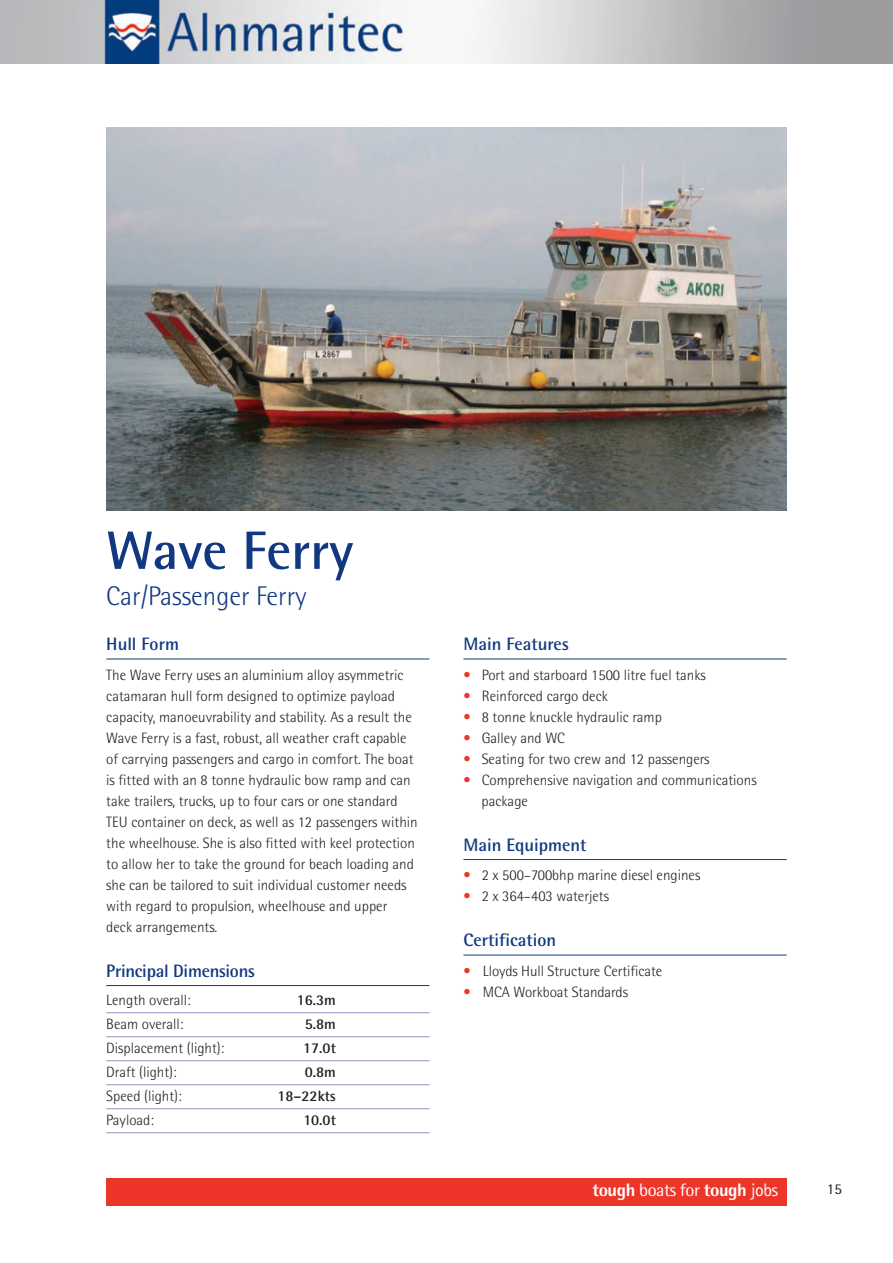
<style>
.page{position:relative;width:893px;height:1263px;background:#fff}
.page>*{position:absolute;margin:0;border:0;box-sizing:border-box;transform-origin:0 0}
.t1{font:700 54px "Rotis Semi Sans";color:#113880}
.t2{font:300 27px "Rotis Semi Sans";color:#113880}
.t3{font:700 18px "Rotis Semi Sans";color:#113880}
.t4{font:800 18px "Rotis Semi Sans";letter-spacing:-.025em;color:#fff}
.t5{font:300 15px/21px "Rotis Semi Sans";color:#231f20}
.t6{font:700 15px "Rotis Semi Sans";color:#231f20}
.t7{font:15px "Rotis Semi Sans";color:#231f20}
.s1{color:#ee3529}
.s2{font-weight:400}
.s3{font-family:"Rotis Sans Serif";font-weight:400}
</style>
<div class="page">
<div style="left:106px;top:1178px;width:681px;height:27px;background:#ee3529"></div>
<img style="left:106px;top:128px;width:681px;height:382px">
<hr style="left:106px;top:659px;width:323px;height:1px;background:#113880">
<hr style="left:106px;top:985px;width:323px;height:1px;background:#113880">
<hr style="left:106px;top:1012px;width:323px;height:1px;background:#8f94be">
<hr style="left:106px;top:1036px;width:323px;height:1px;background:#8f94be">
<hr style="left:106px;top:1060px;width:323px;height:1px;background:#8f94be">
<hr style="left:106px;top:1084px;width:323px;height:1px;background:#8f94be">
<hr style="left:106px;top:1108px;width:323px;height:1px;background:#8f94be">
<hr style="left:106px;top:1132px;width:323px;height:1px;background:#8f94be">
<hr style="left:463px;top:659px;width:324px;height:1px;background:#113880">
<hr style="left:463px;top:859px;width:324px;height:1px;background:#113880">
<hr style="left:463px;top:955px;width:324px;height:1px;background:#113880">
<img style="left:0;top:0;width:893px;height:64px">
<h1 class="t1" style="left:106px;top:532px;width:248px">Wave Ferry</h1>
<h2 class="t2" style="left:106px;top:586px;width:202px">Car/Passenger Ferry</h2>
<p class="t3" style="left:106px;top:638px;width:74px">Hull Form</p>
<p class="t5" style="left:106px;top:666px;width:313px">The Wave Ferry uses an aluminium alloy asymmetric catamaran hull form designed to optimize payload capacity, manoeuvrability and stability. As a result the Wave Ferry is a fast, robust, all weather craft capable of carrying passengers and cargo in comfort. The boat is fitted with an 8 tonne hydraulic bow ramp and can take trailers, trucks, up to four cars or one standard TEU container on deck, as well as 12 passengers within the wheelhouse. She is also fitted with keel protection to allow her to take the ground for beach loading and she can be tailored to suit individual customer needs with regard to propulsion, wheelhouse and upper<br>deck arrangements.</p>
<p class="t3" style="left:106px;top:964px;width:150px">Principal Dimensions</p>
<p class="t5" style="left:106px;top:991px;width:86px">Length overall:</p>
<p class="t6" style="left:297px;top:995px;width:41px">16.3m</p>
<p class="t5" style="left:106px;top:1015px;width:79px">Beam overall:</p>
<p class="t6" style="left:305px;top:1019px;width:33px">5.8m</p>
<p class="t5" style="left:106px;top:1039px;width:120px">Displacement (light):</p>
<p class="t6" style="left:303px;top:1043px;width:34px">17.0t</p>
<p class="t5" style="left:106px;top:1063px;width:72px">Draft (light):</p>
<p class="t6" style="left:305px;top:1067px;width:33px">0.8m</p>
<p class="t5" style="left:106px;top:1087px;width:77px">Speed (light):</p>
<p class="t6" style="left:277px;top:1091px;width:60px">18–22kts</p>
<p class="t5" style="left:106px;top:1111px;width:49px">Payload:</p>
<p class="t6" style="left:303px;top:1115px;width:34px">10.0t</p>
<p class="t3" style="left:463px;top:638px;width:107px">Main Features</p>
<p class="t5" style="left:463px;top:666px;width:244px"><span class="s1">•</span> Port and starboard 1500 litre fuel tanks</p>
<p class="t5" style="left:463px;top:687px;width:146px"><span class="s1">•</span> Reinforced cargo deck</p>
<p class="t5" style="left:463px;top:708px;width:200px"><span class="s1">•</span> 8 tonne knuckle hydraulic ramp</p>
<p class="t5" style="left:463px;top:729px;width:103px"><span class="s1">•</span> Galley and WC</p>
<p class="t5" style="left:463px;top:750px;width:248px"><span class="s1">•</span> Seating for two crew and 12 passengers</p>
<p class="t5" style="left:481px;top:771px;width:277px;text-indent:-18px"><span class="s1">•</span> Comprehensive navigation and communications package</p>
<p class="t3" style="left:463px;top:838px;width:124px">Main Equipment</p>
<p class="t5" style="left:463px;top:866px;width:238px"><span class="s1">•</span> 2 x 500–700bhp marine diesel engines</p>
<p class="t5" style="left:463px;top:887px;width:147px"><span class="s1">•</span> 2 x 364–403 waterjets</p>
<p class="t3" style="left:463px;top:934px;width:94px">Certification</p>
<p class="t5" style="left:463px;top:962px;width:200px"><span class="s1">•</span> Lloyds Hull Structure Certificate</p>
<p class="t5" style="left:463px;top:983px;width:166px"><span class="s1">•</span> MCA Workboat Standards</p>
<p class="t4" style="left:592px;top:1183px;width:187px">tough <span class="s2">boats for</span> tough <span class="s3">jobs</span></p>
<p class="t7" style="left:827px;top:1184px;width:17px">15</p>
</div>
